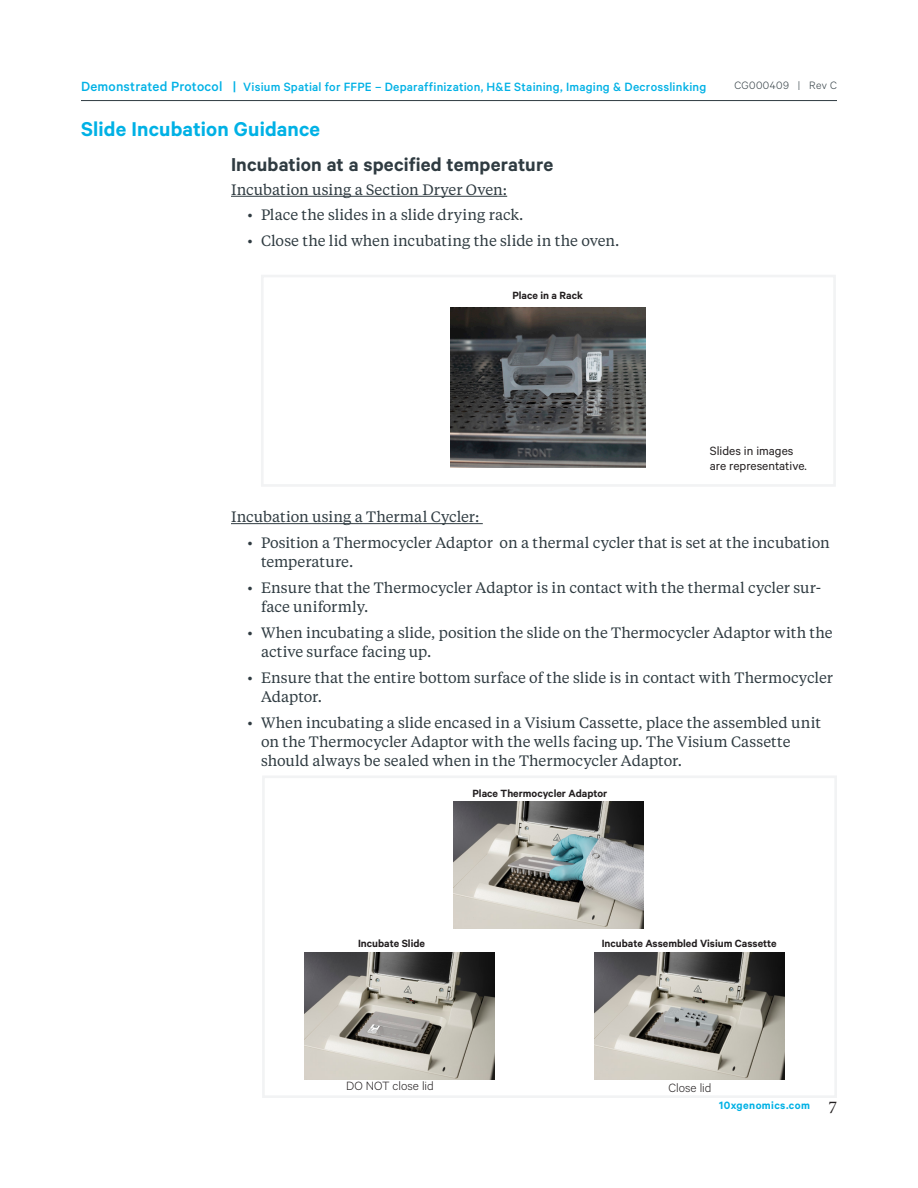
<style>
.page{position:relative;width:918px;height:1188px;background:#fff}
.page>*{position:absolute;margin:0;border:0;box-sizing:border-box;transform-origin:0 0}
.Section_Subheader{font:600 22.5px "Calibre";letter-spacing:.005em;color:#00b1e5}
.Section_Subheader-2{font:600 21px "Calibre";letter-spacing:.005em;color:#2f3b41}
.t1{font:18px "Minion Pro";color:#231f20}
.Bulleted_List_1st{font:15px/19.2px "Tiempos Text";color:#2f3b41}
.t2{font:500 13.5px "Calibre";letter-spacing:.015em;color:#00b1e5}
.Small_Caption_-_Ligh{font:13.5px/15px "Calibre";color:#231f20}
.Small_Caption_-_Ligh-2{font:300 13.5px "Calibre";color:#231f20}
.t3{font:600 12px "Calibre";letter-spacing:.035em;color:#00b1e5}
.t4{font:300 12px "Calibre";letter-spacing:.035em;color:#2f3b41}
.Small_Caption_-_Bold{font:600 11.7px "Calibre";color:#231f20}
.s1{font-size:15px}
</style>
<div class="page">
<hr style="left:81px;top:100px;width:756px;height:1px;background:#2f3b41">
<hr style="left:231px;top:196px;width:276px;height:1px;background:#2f3b41">
<hr style="left:231px;top:523px;width:252px;height:1px;background:#2f3b41">
<div style="left:261px;top:275px;width:575px;height:212px;border:3px solid #f2f3f4"></div>
<img style="left:450px;top:308px;width:195px;height:159px">
<img style="left:594px;top:952px;width:191px;height:128px">
<div style="left:262px;top:775px;width:575px;height:323px;border:3px solid #f2f3f4"></div>
<img style="left:305px;top:953px;width:190px;height:126px">
<img style="left:453px;top:802px;width:191px;height:127px">
<p class="t2" style="left:81px;top:79px;width:627px"><span class="s1">Demonstrated Protocol |</span> Visium Spatial for FFPE – Deparaffinization, H&amp;E Staining, Imaging &amp; Decrosslinking</p>
<p class="t4" style="left:734px;top:78px;width:104px">CG000409 | Rev C</p>
<p class="Section_Subheader" style="left:81px;top:116px;width:241px">Slide Incubation Guidance</p>
<p class="Section_Subheader-2" style="left:231px;top:152px;width:324px">Incubation at a specified temperature</p>
<p class="Bulleted_List_1st" style="left:231px;top:179px;width:278px">Incubation using a Section Dryer Oven:</p>
<p class="Bulleted_List_1st" style="left:248px;top:205px;width:278px">• Place the slides in a slide drying rack.</p>
<p class="Bulleted_List_1st" style="left:248px;top:231px;width:374px">• Close the lid when incubating the slide in the oven.</p>
<p class="Small_Caption_-_Bold" style="left:512px;top:289px;width:72px">Place in a Rack</p>
<p class="Small_Caption_-_Ligh" style="left:710px;top:443px;width:99px">Slides in images are representative.</p>
<p class="Bulleted_List_1st" style="left:231px;top:506px;width:250px">Incubation using a Thermal Cycler:</p>
<p class="Bulleted_List_1st" style="left:261px;top:532px;width:570px;text-indent:-14px">• Position a Thermocycler Adaptor on a thermal cycler that is set at the incubation temperature.</p>
<p class="Bulleted_List_1st" style="left:261px;top:577px;width:562px;text-indent:-14px">• Ensure that the Thermocycler Adaptor is in contact with the thermal cycler sur&shy;face uniformly.</p>
<p class="Bulleted_List_1st" style="left:261px;top:622px;width:573px;text-indent:-14px">• When incubating a slide, position the slide on the Thermocycler Adaptor with the active surface facing up.</p>
<p class="Bulleted_List_1st" style="left:261px;top:667px;width:573px;text-indent:-14px">• Ensure that the entire bottom surface of the slide is in contact with Thermocycler<br>Adaptor.</p>
<p class="Bulleted_List_1st" style="left:261px;top:712px;width:561px;text-indent:-14px">• When incubating a slide encased in a Visium Cassette, place the assembled unit on the Thermocycler Adaptor with the wells facing up. The Visium Cassette should always be sealed when in the Thermocycler Adaptor.</p>
<p class="Small_Caption_-_Bold" style="left:472px;top:787px;width:136px">Place Thermocycler Adaptor</p>
<p class="Small_Caption_-_Bold" style="left:358px;top:937px;width:68px">Incubate Slide</p>
<p class="Small_Caption_-_Bold" style="left:602px;top:937px;width:177px">Incubate Assembled Visium Cassette</p>
<p class="Small_Caption_-_Ligh-2" style="left:346px;top:1077px;width:89px">DO NOT close lid</p>
<p class="Small_Caption_-_Ligh-2" style="left:669px;top:1080px;width:45px">Close lid</p>
<p class="t3" style="left:719px;top:1098px;width:92px">10xgenomics.com</p>
<p class="t1" style="left:828px;top:1095px;width:10px">7</p>
</div>
